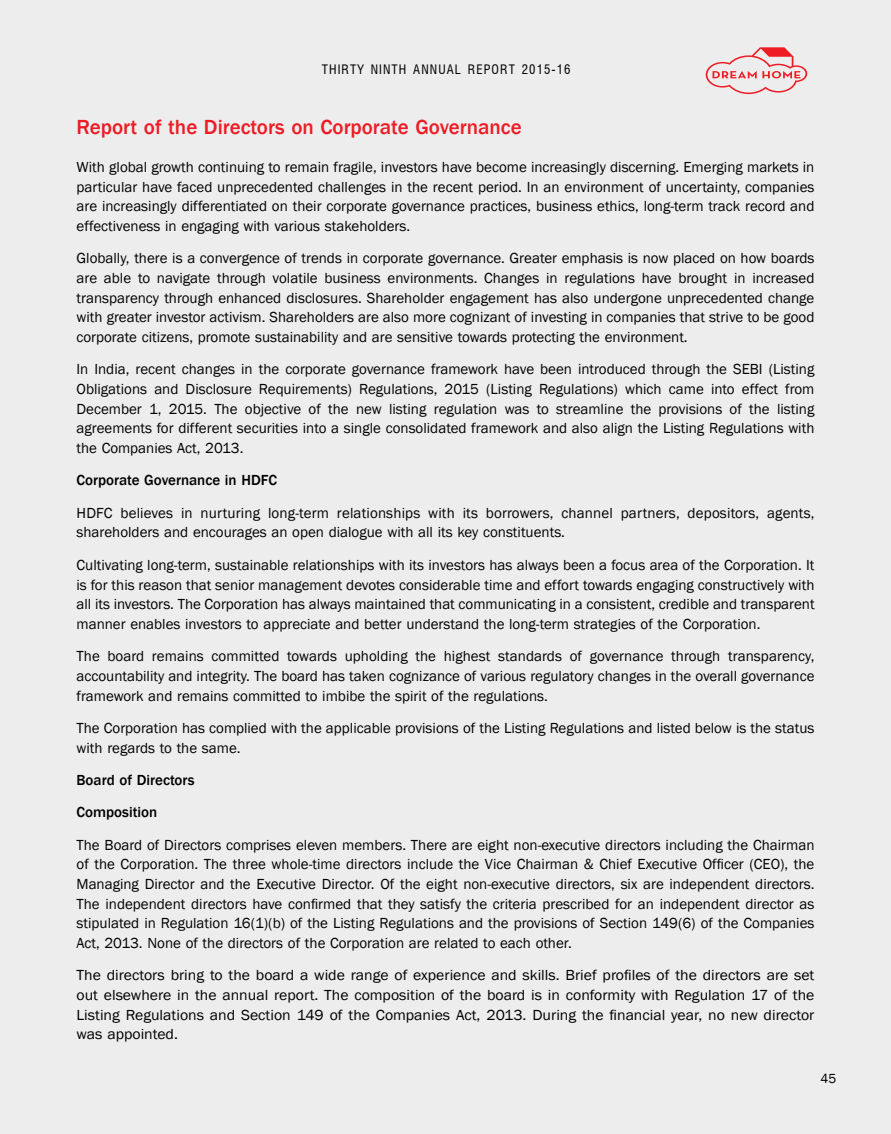
<style>
.page{position:relative;width:891px;height:1134px;background:#ededee}
.page>*{position:absolute;margin:0;border:0;box-sizing:border-box;transform-origin:0 0}
.t1{font:500 21px "Franklin Gothic";color:#ed1c24}
.t2{font:15px/19.6px "Franklin Gothic";color:#000;text-align:justify}
.t3{font:15px/19.6px "Franklin Gothic";color:#000;text-align:justify;scale:1.05 1}
.t4{font:500 15px/32.4px "Franklin Gothic";color:#000}
.t5{font:13.5px "Franklin Gothic";color:#000}
.t6{font:condensed 12.75px "Swiss 721 BT";letter-spacing:.085em;color:#000}
</style>
<div class="page">
<svg style="left:706px;top:47px;width:101px;height:47px"></svg>
<p class="t6" style="left:322px;top:62px;width:250px">THIRTY NINTH ANNUAL REPORT 2015-16</p>
<h1 class="t1" style="left:77px;top:114px;width:447px">Report of the Directors on Corporate Governance</h1>
<p class="t2" style="left:77px;top:158px;width:739px">With global growth continuing to remain fragile, investors have become increasingly discerning. Emerging markets in particular have faced unprecedented challenges in the recent period. In an environment of uncertainty, companies are increasingly differentiated on their corporate governance practices, business ethics, long-term track record and effectiveness in engaging with various stakeholders.</p>
<p class="t2" style="left:77px;top:249px;width:739px">Globally, there is a convergence of trends in corporate governance. Greater emphasis is now placed on how boards are able to navigate through volatile business environments. Changes in regulations have brought in increased transparency through enhanced disclosures. Shareholder engagement has also undergone unprecedented change with greater investor activism. Shareholders are also more cognizant of investing in companies that strive to be good corporate citizens, promote sustainability and are sensitive towards protecting the environment.</p>
<p class="t2" style="left:77px;top:360px;width:739px">In India, recent changes in the corporate governance framework have been introduced through the SEBI (Listing Obligations and Disclosure Requirements) Regulations, 2015 (Listing Regulations) which came into effect from December 1, 2015. The objective of the new listing regulation was to streamline the provisions of the listing agreements for different securities into a single consolidated framework and also align the Listing Regulations with the Companies Act, 2013.</p>
<p class="t4" style="left:77px;top:464px;width:202px">Corporate Governance in HDFC</p>
<p class="t2" style="left:77px;top:503px;width:740px">HDFC believes in nurturing long-term relationships with its borrowers, channel partners, depositors, agents, shareholders and encourages an open dialogue with all its key constituents.</p>
<p class="t2" style="left:77px;top:555px;width:740px">Cultivating long-term, sustainable relationships with its investors has always been a focus area of the Corporation. It is for this reason that senior management devotes considerable time and effort towards engaging constructively with all its investors. The Corporation has always maintained that communicating in a consistent, credible and transparent manner enables investors to appreciate and better understand the long-term strategies of the Corporation.</p>
<p class="t2" style="left:77px;top:647px;width:740px">The board remains committed towards upholding the highest standards of governance through transparency, accountability and integrity. The board has taken cognizance of various regulatory changes in the overall governance framework and remains committed to imbibe the spirit of the regulations.</p>
<p class="t2" style="left:77px;top:718px;width:739px">The Corporation has complied with the applicable provisions of the Listing Regulations and listed below is the status with regards to the same.</p>
<p class="t4" style="left:77px;top:764px;width:120px">Board of Directors<br>Composition</p>
<p class="t2" style="left:77px;top:835px;width:739px">The Board of Directors comprises eleven members. There are eight non-executive directors including the Chairman of the Corporation. The three whole-time directors include the Vice Chairman &amp; Chief Executive Officer (CEO), the Managing Director and the Executive Director. Of the eight non-executive directors, six are independent directors.<br>The independent directors have confirmed that they satisfy the criteria prescribed for an independent director as stipulated in Regulation 16(1)(b) of the Listing Regulations and the provisions of Section 149(6) of the Companies Act, 2013. None of the directors of the Corporation are related to each other.</p>
<p class="t3" style="left:77px;top:966px;width:704px">The directors bring to the board a wide range of experience and skills. Brief profiles of the directors are set out elsewhere in the annual report. The composition of the board is in conformity with Regulation 17 of the Listing Regulations and Section 149 of the Companies Act, 2013. During the financial year, no new director was appointed.</p>
<p class="t5" style="left:821px;top:1070px;width:17px">45</p>
</div>
